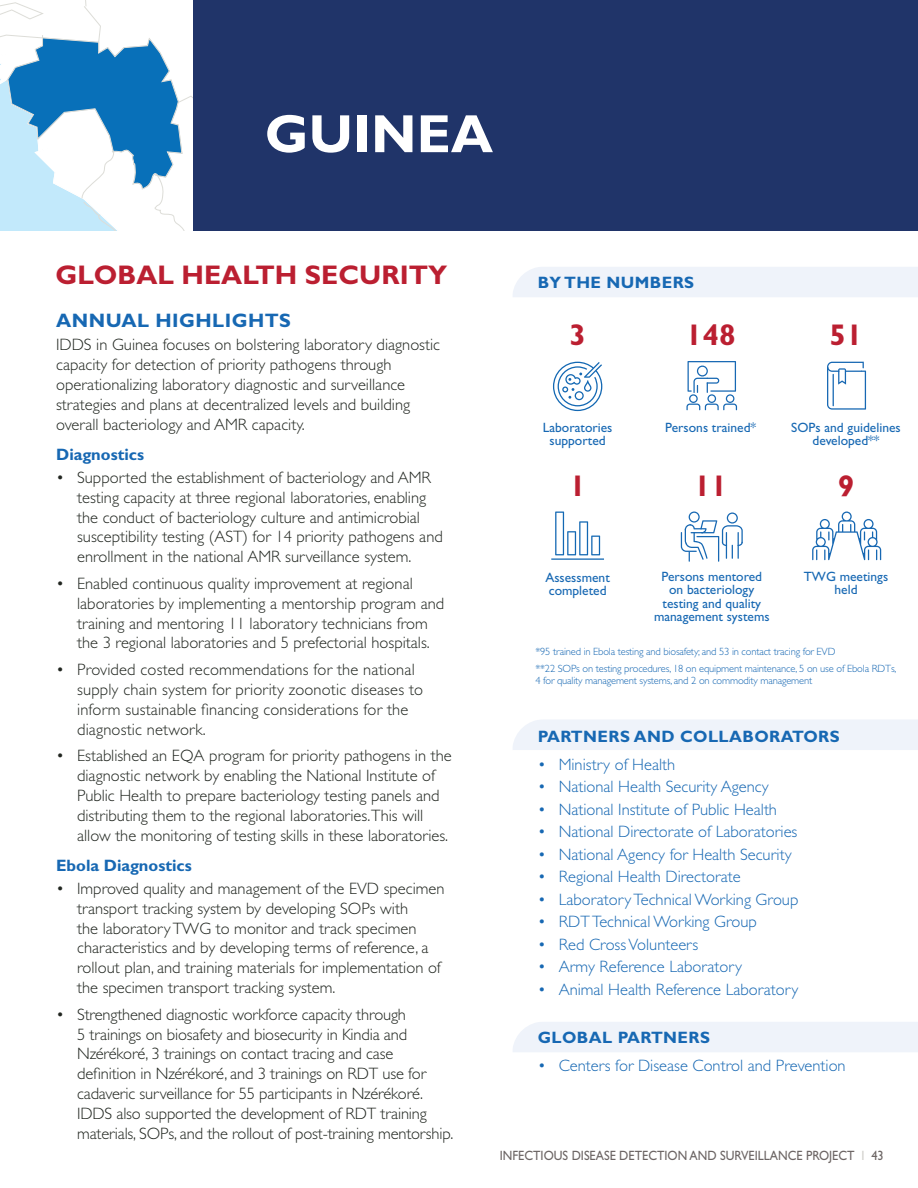
<style>
.page{position:relative;width:918px;height:1188px;background:#fff}
.page>*{position:absolute;margin:0;border:0;box-sizing:border-box;transform-origin:0 0}
.t1{font:700 54px "Gill Sans Std";color:#fff}
.Icon_Titles{font:700 30px "Gill Sans Std";color:#bb1f31}
.t2{font:700 27px "Gill Sans Std";color:#bb1f31}
.Heading_2{font:700 19.5px "Gill Sans Std";letter-spacing:.025em;color:#1768b3}
.Body_Text{font:300 16.5px/19.8px "Gill Sans Std";color:#212620}
.t3{font:300 16.5px "Gill Sans Std";color:#1768b3}
.Sidebar_Title{font:700 16.5px "Gill Sans Std";letter-spacing:.025em;color:#1768b3}
.Heading_3{font:700 16.5px "Gill Sans Std";color:#1768b3}
.Icon_Titles-2{font:13.5px/13.5px "Gill Sans Std";color:#1768b3;text-align:center}
.t4{font:13.5px "Gill Sans Std";color:#6c6564;scale:.91 1}
.Icon_footnotes{font:300 10.5px/12px "Gill Sans Std";letter-spacing:-.015em;color:#1768b3}
.s1{color:#d0ceca}
</style>
<div class="page">
<div style="left:513px;top:267px;width:405px;height:30px;background:#eff3fa"></div>
<div style="left:513px;top:720px;width:405px;height:30px;background:#eff3fa"></div>
<div style="left:513px;top:1022px;width:405px;height:30px;background:#eff3fa"></div>
<div style="left:193px;top:0;width:725px;height:231px;background:#203469"></div>
<svg style="left:0;top:0;width:193px;height:231px"></svg>
<svg style="left:7px;top:37px;width:181px;height:194px"></svg>
<svg style="left:686px;top:361px;width:51px;height:49px"></svg>
<svg style="left:827px;top:362px;width:39px;height:48px"></svg>
<hr style="left:833px;top:374px;width:1px;height:32px;background:#1768b3">
<svg style="left:681px;top:512px;width:62px;height:50px"></svg>
<svg style="left:812px;top:512px;width:69px;height:48px"></svg>
<svg style="left:553px;top:362px;width:49px;height:49px"></svg>
<svg style="left:555px;top:512px;width:45px;height:43px"></svg>
<hr style="left:551px;top:558px;width:53px;height:2px;background:#1368b3">
<p class="t1" style="left:265px;top:102px;width:230px">GUINEA</p>
<p class="t2" style="left:55px;top:259px;width:393px">GLOBAL HEALTH SECURITY</p>
<p class="Heading_2" style="left:56px;top:309px;width:236px">ANNUAL HIGHLIGHTS</p>
<p class="Body_Text" style="left:56px;top:335px;width:385px">IDDS in Guinea focuses on bolstering laboratory diagnostic capacity for detection of priority pathogens through operationalizing laboratory diagnostic and surveillance strategies and plans at decentralized levels and building overall bacteriology and AMR capacity.</p>
<p class="Heading_3" style="left:56px;top:444px;width:90px">Diagnostics</p>
<p class="Body_Text" style="left:77px;top:468px;width:367px;text-indent:-21px">• Supported the establishment of bacteriology and AMR testing capacity at three regional laboratories, enabling the conduct of bacteriology culture and antimicrobial susceptibility testing (AST) for 14 priority pathogens and enrollment in the national AMR surveillance system.</p>
<p class="Body_Text" style="left:77px;top:574px;width:369px;text-indent:-21px">• Enabled continuous quality improvement at regional laboratories by implementing a mentorship program and training and mentoring 11 laboratory technicians from the 3 regional laboratories and 5 prefectorial hospitals.</p>
<p class="Body_Text" style="left:77px;top:660px;width:348px;text-indent:-21px">• Provided costed recommendations for the national supply chain system for priority zoonotic diseases to inform sustainable financing considerations for the diagnostic network.</p>
<p class="Body_Text" style="left:77px;top:746px;width:376px;text-indent:-21px">• Established an EQA program for priority pathogens in the diagnostic network by enabling the National Institute of Public Health to prepare bacteriology testing panels and distributing them to the regional laboratories.This will allow the monitoring of testing skills in these laboratories.</p>
<p class="Heading_3" style="left:56px;top:855px;width:137px">Ebola Diagnostics</p>
<p class="Body_Text" style="left:77px;top:879px;width:369px;text-indent:-21px">• Improved quality and management of the EVD specimen transport tracking system by developing SOPs with<br>the laboratory TWG to monitor and track specimen characteristics and by developing terms of reference, a rollout plan, and training materials for implementation of the specimen transport tracking system.</p>
<p class="Body_Text" style="left:77px;top:1005px;width:378px;text-indent:-21px">• Strengthened diagnostic workforce capacity through<br>5 trainings on biosafety and biosecurity in Kindia and Nzérékoré, 3 trainings on contact tracing and case definition in Nzérékoré, and 3 trainings on RDT use for cadaveric surveillance for 55 participants in Nzérékoré.<br>IDDS also supported the development of RDT training materials, SOPs, and the rollout of post-training mentorship.</p>
<p class="Sidebar_Title" style="left:538px;top:272px;width:158px">BY THE NUMBERS</p>
<p class="Icon_Titles" style="left:569px;top:317px;width:18px">3</p>
<p class="Icon_Titles" style="left:686px;top:317px;width:51px">148</p>
<p class="Icon_Titles-2" style="left:543px;top:421px;width:71px">Laboratories</p>
<p class="Icon_Titles-2" style="left:665px;top:421px;width:93px">Persons trained*</p>
<p class="Icon_Titles-2" style="left:549px;top:434px;width:58px">supported</p>
<p class="Icon_Titles" style="left:829px;top:317px;width:35px">51</p>
<p class="Icon_Titles-2" style="left:791px;top:421px;width:111px">SOPs and guidelines developed**</p>
<p class="Icon_Titles" style="left:569px;top:468px;width:18px">1</p>
<p class="Icon_Titles" style="left:838px;top:468px;width:18px">9</p>
<p class="Icon_Titles" style="left:694px;top:468px;width:35px">11</p>
<p class="Icon_Titles-2" style="left:545px;top:571px;width:66px;text-align:left">Assessment completed</p>
<p class="Icon_Titles-2" style="left:654px;top:569px;width:117px">Persons mentored on bacteriology testing and quality management systems</p>
<p class="Icon_Titles-2" style="left:804px;top:569px;width:86px">TWG meetings held</p>
<p class="Icon_footnotes" style="left:535px;top:646px;width:302px">*95 trained in Ebola testing and biosafety; and 53 in contact tracing for EVD</p>
<p class="Icon_footnotes" style="left:535px;top:663px;width:363px">**22 SOPs on testing procedures, 18 on equipment maintenance, 5 on use of Ebola RDTs,<br>4 for quality management systems, and 2 on commodity management</p>
<p class="Sidebar_Title" style="left:538px;top:727px;width:304px">PARTNERS AND COLLABORATORS</p>
<p class="t3" style="left:538px;top:755px;width:139px">• Ministry of Health</p>
<p class="t3" style="left:538px;top:778px;width:233px">• National Health Security Agency</p>
<p class="t3" style="left:538px;top:800px;width:241px">• National Institute of Public Health</p>
<p class="t3" style="left:538px;top:823px;width:261px">• National Directorate of Laboratories</p>
<p class="t3" style="left:538px;top:845px;width:255px">• National Agency for Health Security</p>
<p class="t3" style="left:538px;top:868px;width:205px">• Regional Health Directorate</p>
<p class="t3" style="left:538px;top:890px;width:262px">• Laboratory Technical Working Group</p>
<p class="t3" style="left:538px;top:913px;width:221px">• RDT Technical Working Group</p>
<p class="t3" style="left:538px;top:935px;width:162px">• Red Cross Volunteers</p>
<p class="t3" style="left:538px;top:958px;width:206px">• Army Reference Laboratory</p>
<p class="t3" style="left:538px;top:980px;width:262px">• Animal Health Reference Laboratory</p>
<p class="Sidebar_Title" style="left:538px;top:1028px;width:174px">GLOBAL PARTNERS</p>
<p class="t3" style="left:538px;top:1056px;width:310px">• Centers for Disease Control and Prevention</p>
<p class="t4" style="left:500px;top:1148px;width:424px">INFECTIOUS DISEASE DETECTION AND SURVEILLANCE PROJECT <span class="s1">I</span> 43</p>
</div>
